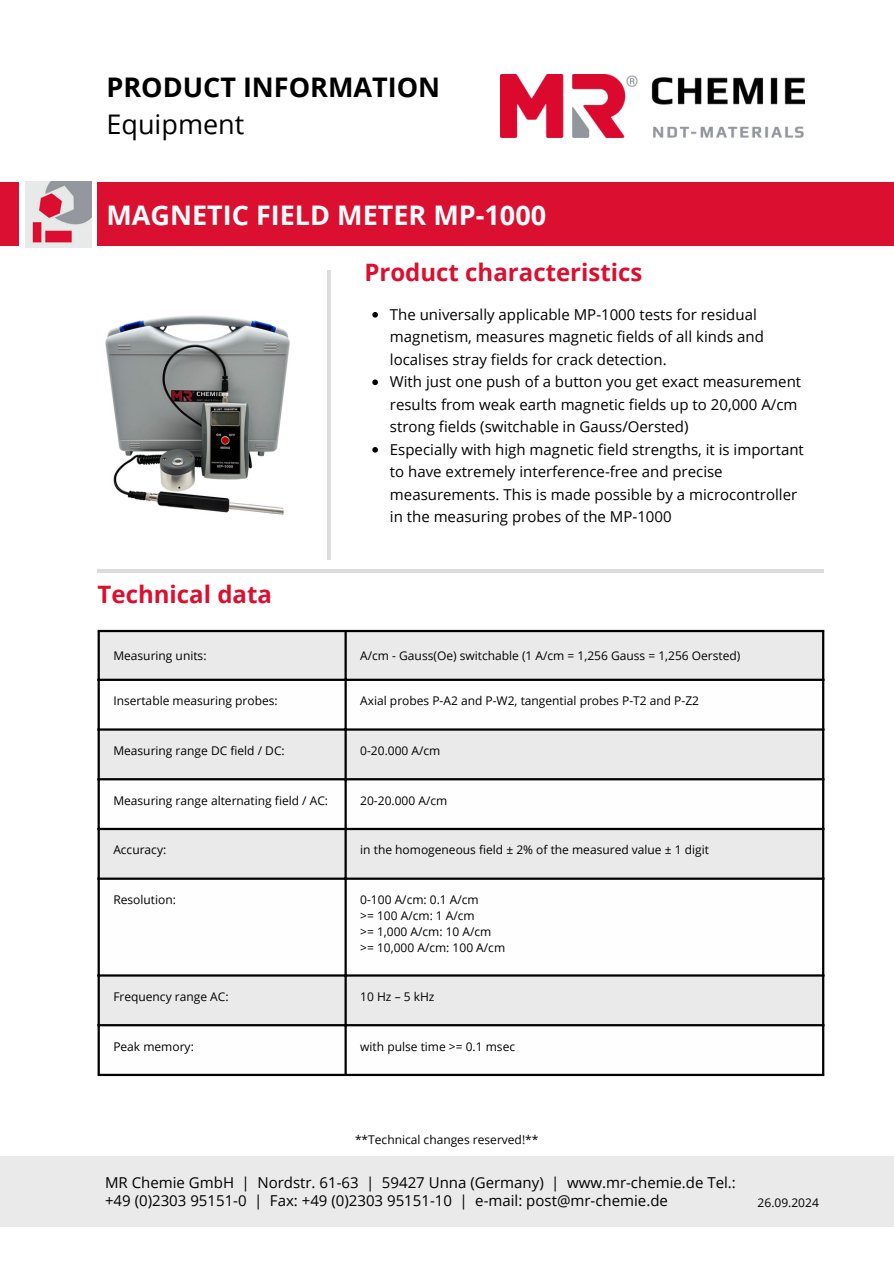
<style>
.page{position:relative;width:894px;height:1264px;background:#fff}
.page>*{position:absolute;margin:0;border:0;box-sizing:border-box;transform-origin:0 0}
.t1{font:700 27px "Open Sans";color:#fefefe}
.t2{font:700 27px "Open Sans";color:#000}
.t3{font:27px "Open Sans";color:#000}
.t4{font:700 24px "Open Sans";color:#db0f2f}
.t5{font:15px/22.5px "Open Sans";color:#000}
.t6{font:12px "Open Sans";color:#000}
</style>
<div class="page">
<img style="left:501px;top:74px;width:303px;height:63px">
<div style="left:0;top:1156px;width:893px;height:71px;background:#e9eae9"></div>
<hr style="left:98px;top:569px;width:726px;height:3px;background:#94959d">
<hr style="left:327px;top:270px;width:3px;height:290px;background:#94959d">
<img style="left:105px;top:315px;width:185px;height:200px">
<img style="left:25px;top:181px;width:67px;height:66px">
<div style="left:0;top:182px;width:19px;height:64px;background:#db0f2f"></div>
<div style="left:98px;top:182px;width:795px;height:64px;background:#db0f2f"></div>
<div style="left:100px;top:632px;width:721px;height:46px;background:#e9eae9"></div>
<svg style="left:100px;top:681px;width:721px;height:392px"></svg>
<hr style="left:98px;top:632px;width:2px;height:441px;background:#000">
<hr style="left:344px;top:632px;width:2px;height:441px;background:#000">
<hr style="left:821px;top:632px;width:3px;height:441px;background:#000">
<hr style="left:98px;top:630px;width:726px;height:2px;background:#000">
<hr style="left:98px;top:678px;width:726px;height:3px;background:#000">
<hr style="left:98px;top:728px;width:726px;height:2px;background:#000">
<hr style="left:98px;top:778px;width:726px;height:2px;background:#000">
<hr style="left:98px;top:827px;width:726px;height:3px;background:#000">
<hr style="left:98px;top:877px;width:726px;height:2px;background:#000">
<hr style="left:98px;top:974px;width:726px;height:2px;background:#000">
<hr style="left:98px;top:1024px;width:726px;height:2px;background:#000">
<hr style="left:98px;top:1073px;width:726px;height:3px;background:#000">
<svg style="left:372px;top:312px;width:6px;height:5px"></svg>
<svg style="left:372px;top:379px;width:6px;height:6px"></svg>
<svg style="left:372px;top:447px;width:6px;height:5px"></svg>
<h1 class="t2" style="left:106px;top:68px;width:335px">PRODUCT INFORMATION</h1>
<h1 class="t3" style="left:106px;top:105px;width:139px">Equipment</h1>
<h4 class="t1" style="left:106px;top:196px;width:441px">MAGNETIC FIELD METER MP-1000</h4>
<p class="t4" style="left:98px;top:577px;width:176px">Technical data</p>
<p class="t4" style="left:364px;top:255px;width:279px">Product characteristics</p>
<p class="t5" style="left:390px;top:303px;width:375px">The universally applicable MP-1000 tests for residual magnetism, measures magnetic fields of all kinds and localises stray fields for crack detection.</p>
<p class="t5" style="left:390px;top:370px;width:412px">With just one push of a button you get exact measurement results from weak earth magnetic fields up to 20,000 A/cm strong fields (switchable in Gauss/Oersted)</p>
<p class="t5" style="left:390px;top:438px;width:415px">Especially with high magnetic field strengths, it is important to have extremely interference-free and precise measurements. This is made possible by a microcontroller in the measuring probes of the MP-1000</p>
<h3 class="t6" style="left:113px;top:647px;width:95px">Measuring units:</h3>
<p class="t6" style="left:360px;top:647px;width:381px">A/cm - Gauss(Oe) switchable (1 A/cm = 1,256 Gauss = 1,256 Oersted)</p>
<p class="t6" style="left:113px;top:692px;width:166px">Insertable measuring probes:</p>
<p class="t6" style="left:360px;top:692px;width:340px">Axial probes P-A2 and P-W2, tangential probes P-T2 and P-Z2</p>
<p class="t6" style="left:113px;top:742px;width:173px">Measuring range DC field / DC:</p>
<h3 class="t6" style="left:360px;top:742px;width:82px">0-20.000 A/cm</h3>
<p class="t6" style="left:113px;top:791px;width:216px">Measuring range alternating field / AC:</p>
<p class="t6" style="left:360px;top:791px;width:88px">20-20.000 A/cm</p>
<p class="t6" style="left:113px;top:841px;width:54px">Accuracy:</p>
<p class="t6" style="left:360px;top:841px;width:350px">in the homogeneous field ± 2% of the measured value ± 1 digit</p>
<p class="t6" style="left:113px;top:891px;width:64px">Resolution:</p>
<p class="t6" style="left:360px;top:891px;width:120px">0-100 A/cm: 0.1 A/cm</p>
<p class="t6" style="left:360px;top:907px;width:116px">&gt;= 100 A/cm: 1 A/cm</p>
<p class="t6" style="left:360px;top:923px;width:133px">&gt;= 1,000 A/cm: 10 A/cm</p>
<p class="t6" style="left:360px;top:939px;width:146px">&gt;= 10,000 A/cm: 100 A/cm</p>
<p class="t6" style="left:113px;top:988px;width:117px">Frequency range AC:</p>
<p class="t6" style="left:360px;top:988px;width:76px">10 Hz – 5 kHz</p>
<p class="t6" style="left:113px;top:1037px;width:82px">Peak memory:</p>
<p class="t6" style="left:360px;top:1037px;width:156px">with pulse time &gt;= 0.1 msec</p>
<p class="t6" style="left:355px;top:1131px;width:185px">**Technical changes reserved!**</p>
<p class="t5" style="left:105px;top:1173px;width:632px;line-height:18px">MR Chemie GmbH | Nordstr. 61-63 | 59427 Unna (Germany) | www.mr-chemie.de Tel.: +49 (0)2303 95151-0 | Fax: +49 (0)2303 95151-10 | e-mail: post@mr-chemie.de</p>
<p class="t6" style="left:757px;top:1193px;width:63px">26.09.2024</p>
</div>
